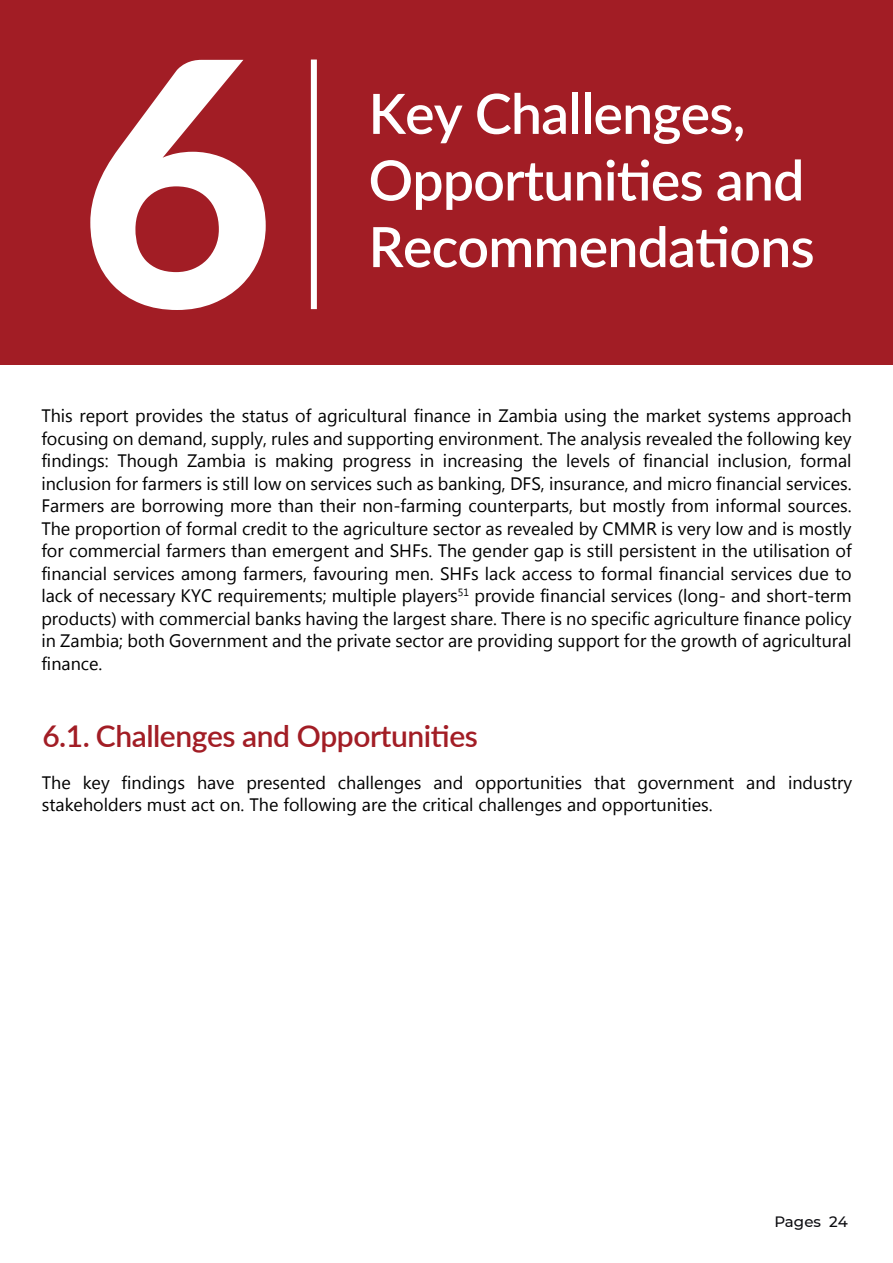
<style>
.page{position:relative;width:893px;height:1263px;background:#fff}
.page>*{position:absolute;margin:0;border:0;box-sizing:border-box;transform-origin:0 0}
.t1{font:800 340.95px "Lato";color:#fff}
.t2{font:600 55.5px/66.6px "Lato";letter-spacing:-.015em;color:#fff}
.t3{font:600 30px "Lato";letter-spacing:-.015em;color:#a21d25}
.t4{font:18px/22.5px "Microsoft New Tai Lue";color:#000;text-align:justify}
.t5{font:500 15px "Montserrat";color:#0b0b0f}
</style>
<div class="page">
<div style="left:0;top:0;width:893px;height:364px;background:#a21d25"></div>
<div style="left:311px;top:60px;width:6px;height:249px;background:#fff"></div>
<h1 class="t1" style="left:78px;top:-70px;width:199px">6</h1>
<h2 class="t2" style="left:369px;top:78px;width:448px">Key Challenges,<br>Opportunities and<br>Recommendations</h2>
<p class="t4" style="left:41px;top:406px;width:812px">This report provides the status of agricultural finance in Zambia using the market systems approach focusing on demand, supply, rules and supporting environment. The analysis revealed the following key findings: Though Zambia is making progress in increasing the levels of financial inclusion, formal inclusion for farmers is still low on services such as banking, DFS, insurance, and micro financial services.<br>Farmers are borrowing more than their non-farming counterparts, but mostly from informal sources.<br>The proportion of formal credit to the agriculture sector as revealed by CMMR is very low and is mostly for commercial farmers than emergent and SHFs. The gender gap is still persistent in the utilisation of financial services among farmers, favouring men. SHFs lack access to formal financial services due to lack of necessary KYC requirements; multiple players<sup>51</sup> provide financial services (long- and short-term products) with commercial banks having the largest share. There is no specific agriculture finance policy in Zambia; both Government and the private sector are providing support for the growth of agricultural finance.</p>
<h3 class="t3" style="left:42px;top:714px;width:437px">6.1. Challenges and Opportunities</h3>
<p class="t4" style="left:42px;top:773px;width:812px">The key findings have presented challenges and opportunities that government and industry stakeholders must act on. The following are the critical challenges and opportunities.</p>
<p class="t5" style="left:774px;top:1211px;width:75px">Pages 24</p>
</div>
